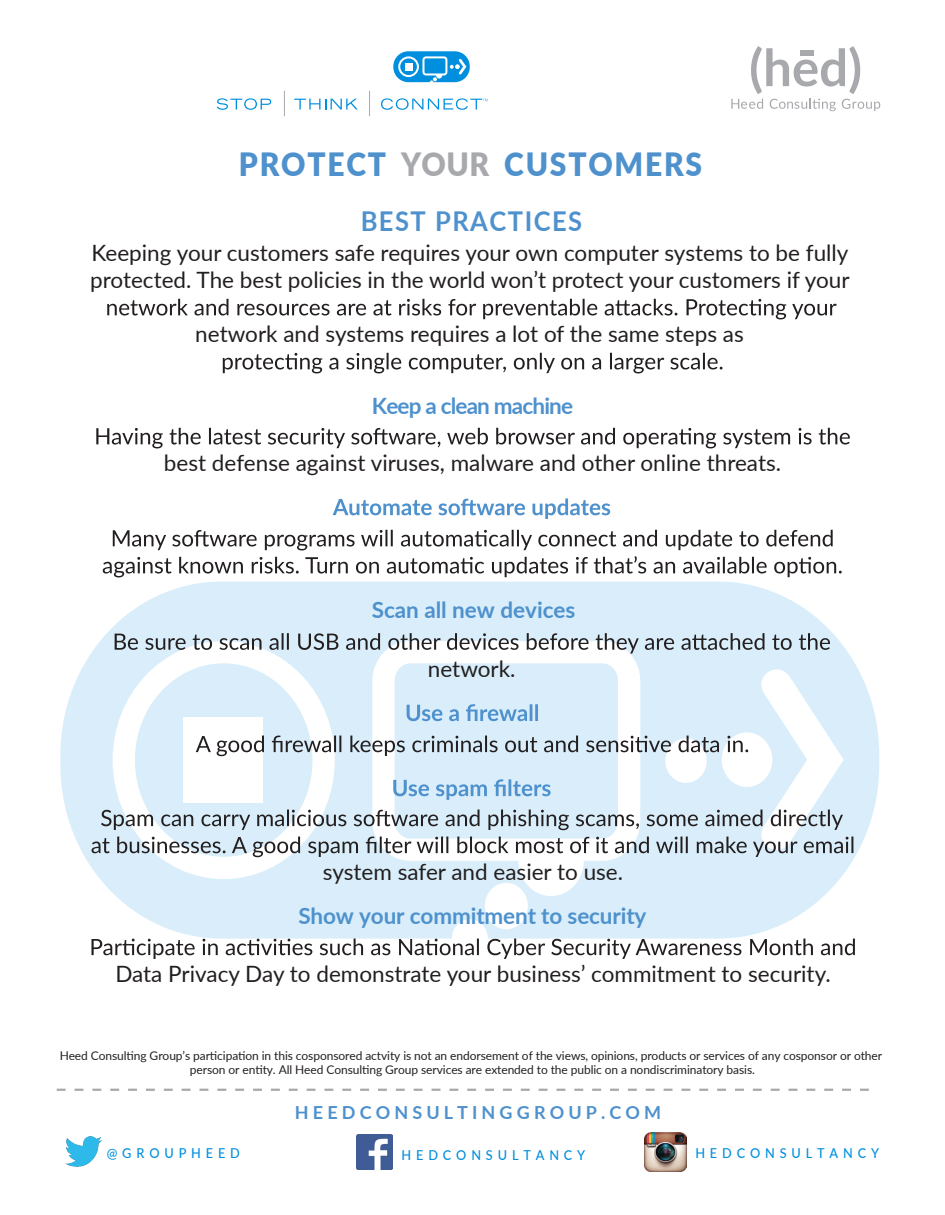
<style>
.page{position:relative;width:945px;height:1215px;background:#fff}
.page>*{position:absolute;margin:0;border:0;box-sizing:border-box;transform-origin:0 0}
.t1{font:900 32.1px "Lato";letter-spacing:.06em;color:#4e91cd;scale:.93 1}
.t2{font:700 27.3px "Lato";letter-spacing:.06em;color:#4e91cd;scale:.93 1}
.t3{font:22.5px/27px "Lato";color:#231f20}
.t4{font:700 22.5px "Lato";letter-spacing:-.005em;color:#4e91cd}
.t5{font:700 22.5px "Lato";letter-spacing:-.035em;color:#4e91cd}
.t6{font:700 18px "Lato";color:#4e91cd}
.t7{font:500 13.65px "Lato";color:#008fde;scale:.93 1}
.t8{font:12px/14.4px "Lato";letter-spacing:-.005em;color:#231f20;text-align:center}
.s1{color:#a8a9ad}
</style>
<div class="page">
<div style="left:60px;top:582px;width:819px;height:357px;background:#d9eefa;border-radius:167px"></div>
<div style="left:518px;top:825px;width:66px;height:71px;background:#fff;border-radius:50%"></div>
<div style="left:485px;top:883px;width:43px;height:46px;background:#fff;border-radius:50%"></div>
<div style="left:452px;top:919px;width:36px;height:39px;background:#fff;border-radius:50%"></div>
<img style="left:65px;top:1136px;width:37px;height:31px">
<img style="left:357px;top:1135px;width:35px;height:35px">
<img style="left:645px;top:1133px;width:41px;height:39px">
<div style="left:393px;top:51px;width:77px;height:31px;background:#008fde;border-radius:15px"></div>
<svg style="left:450px;top:56px;width:18px;height:21px"></svg>
<div style="left:405px;top:63px;width:7px;height:7px;background:#fff"></div>
<div style="left:398px;top:56px;width:21px;height:21px;border:2px solid #fff;border-radius:50%"></div>
<svg style="left:217px;top:98px;width:54px;height:12px"></svg>
<svg style="left:294px;top:99px;width:64px;height:11px"></svg>
<svg style="left:284px;top:91px;width:1px;height:25px"></svg>
<svg style="left:369px;top:91px;width:1px;height:25px"></svg>
<svg style="left:430px;top:75px;width:12px;height:8px"></svg>
<div style="left:422px;top:56px;width:25px;height:19px;border:2px solid #fff;border-radius:2px"></div>
<svg style="left:381px;top:98px;width:107px;height:12px"></svg>
<svg style="left:57px;top:1089px;width:812px;height:2px"></svg>
<svg style="left:107px;top:299px;width:730px;height:20px"></svg>
<svg style="left:223px;top:353px;width:500px;height:20px"></svg>
<svg style="left:96px;top:428px;width:754px;height:20px"></svg>
<svg style="left:333px;top:498px;width:277px;height:21px"></svg>
<svg style="left:113px;top:530px;width:720px;height:20px"></svg>
<svg style="left:103px;top:556px;width:739px;height:21px"></svg>
<svg style="left:92px;top:633px;width:770px;height:244px"></svg>
<svg style="left:91px;top:939px;width:764px;height:20px"></svg>
<svg style="left:731px;top:46px;width:149px;height:65px"></svg>
<h1 class="t1" style="left:239px;top:140px;width:500px">PROTECT <span class="s1">YOUR</span> CUSTOMERS</h1>
<p class="t2" style="left:361px;top:201px;width:240px">BEST PRACTICES</p>
<p class="t3" style="left:90px;top:239px;width:761px">Keeping your customers safe requires your own computer systems to be fully protected. The best policies in the world won’t protect your customers if your</p>
<p class="t3" style="left:195px;top:320px;width:550px">network and systems requires a lot of the same steps as</p>
<p class="t5" style="left:372px;top:389px;width:203px">Keep a clean machine</p>
<p class="t3" style="left:164px;top:449px;width:619px">best defense against viruses, malware and other online threats.</p>
<p class="t4" style="left:372px;top:593px;width:205px">Scan all new devices</p>
<p class="t3" style="left:428px;top:654px;width:89px">network.</p>
<p class="t3" style="left:323px;top:857px;width:302px">system safer and easier to use.</p>
<p class="t4" style="left:298px;top:899px;width:349px">Show your commitment to security</p>
<p class="t3" style="left:115px;top:959px;width:717px">Data Privacy Day to demonstrate your business’ commitment to security.</p>
<p class="t8" style="left:60px;top:1047px;width:824px">Heed Consulting Group’s participation in this cosponsored actvity is not an endorsement of the views, opinions, products or services of any cosponsor or other person or entity. All Heed Consulting Group services are extended to the public on a nondiscriminatory basis.</p>
<p class="t6" style="left:295px;top:1100px;width:368px">H E E D C O N S U L T I N G G R O U P . C O M</p>
<p class="t7" style="left:107px;top:1144px;width:145px">@ G R O U P H E E D</p>
<p class="t7" style="left:402px;top:1145px;width:199px">H E D C O N S U L T A N C Y</p>
<p class="t7" style="left:695px;top:1143px;width:199px">H E D C O N S U L T A N C Y</p>
</div>
